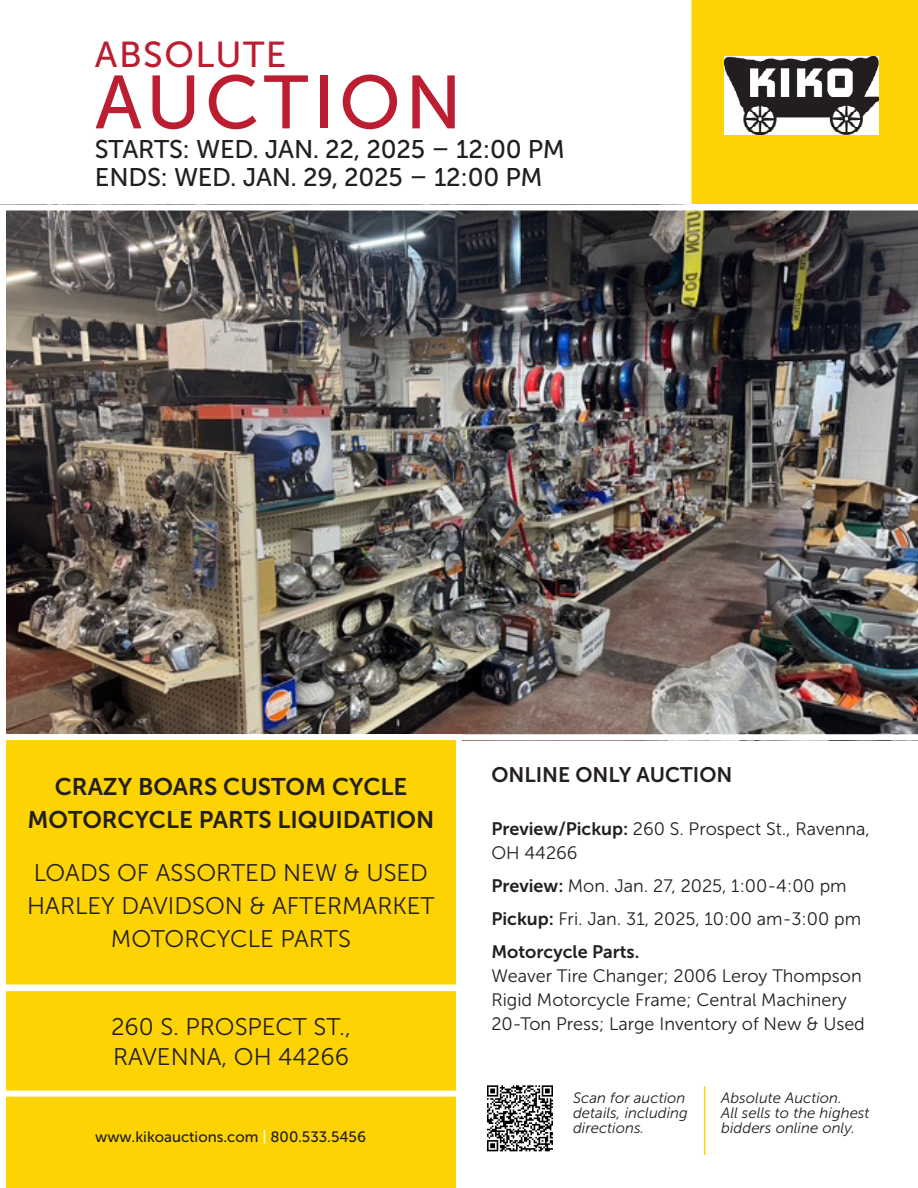
<style>
.page{position:relative;width:918px;height:1188px;background:#fff}
.page>*{position:absolute;margin:0;border:0;box-sizing:border-box;transform-origin:0 0}
.t1{font:75px "Museo Sans 500";letter-spacing:.06em;color:#bb1d31}
.t2{font:36px "Museo Sans 500";letter-spacing:.04em;color:#bb1d31}
.t3{font:25.5px "Museo Sans 500";letter-spacing:-.01em;color:#231f20}
.t4{font:24px/33px "Museo Sans 300";color:#231f20;text-align:center}
.t5{font:24px/33px "Museo Sans 700";color:#231f20;text-align:center}
.t6{font:21px "Museo Sans 700";color:#231f20}
.Body_Copy{font:18px/24px "Museo Sans 300";color:#231f20}
.Body_Copy-2{font:18px "Museo Sans 700";color:#231f20}
.t7{font:italic 15px/15px "Museo Sans 300";color:#231f20}
.t8{font:15px "Museo Sans 500";color:#231f20}
.s1{color:#fff}
.s2{font-family:"Museo Sans 700"}
</style>
<div class="page">
<img style="left:0;top:204px;width:918px;height:531px">
<div style="left:6px;top:1097px;width:450px;height:91px;background:#fed304"></div>
<svg style="left:487px;top:1085px;width:66px;height:66px"></svg>
<hr style="left:704px;top:1086px;width:1px;height:69px;background:#fed304">
<svg style="left:686px;top:0;width:232px;height:210px;background:#fed616"></svg>
<img style="left:725px;top:57px;width:154px;height:78px">
<div style="left:3px;top:737px;width:456px;height:250px;background:#fed304"></div>
<div style="left:0;top:734px;width:462px;height:256px;border:6px solid #fff"></div>
<div style="left:3px;top:988px;width:456px;height:106px;background:#fed304"></div>
<div style="left:0;top:985px;width:462px;height:112px;border:6px solid #fff"></div>
<p class="t2" style="left:95px;top:35px;width:193px">ABSOLUTE</p>
<p class="t1" style="left:95px;top:61px;width:368px">AUCTION</p>
<p class="t3" style="left:95px;top:135px;width:472px">STARTS: WED. JAN. 22, 2025 – 12:00 PM</p>
<p class="t3" style="left:95px;top:164px;width:449px">ENDS: WED. JAN. 29, 2025 – 12:00 PM</p>
<p class="t5" style="left:28px;top:770px;width:408px">CRAZY BOARS CUSTOM CYCLE<br>MOTORCYCLE PARTS LIQUIDATION</p>
<p class="t4" style="left:27px;top:857px;width:409px">LOADS OF ASSORTED NEW &amp; USED<br>HARLEY DAVIDSON &amp; AFTERMARKET<br>MOTORCYCLE PARTS</p>
<p class="t4" style="left:111px;top:1012px;width:241px;line-height:30px;text-align:left">260 S. PROSPECT ST.,<br>RAVENNA, OH 44266</p>
<p class="t8" style="left:95px;top:1129px;width:272px">www.kikoauctions.com <span class="s1">|</span> 800.533.5456</p>
<p class="t6" style="left:491px;top:763px;width:243px">ONLINE ONLY AUCTION</p>
<p class="Body_Copy" style="left:491px;top:817px;width:380px"><span class="s2">Preview/Pickup:</span> 260 S. Prospect St., Ravenna,<br>OH 44266</p>
<p class="Body_Copy" style="left:491px;top:874px;width:357px"><span class="s2">Preview:</span> Mon. Jan. 27, 2025, 1:00-4:00 pm</p>
<p class="Body_Copy" style="left:491px;top:907px;width:371px"><span class="s2">Pickup:</span> Fri. Jan. 31, 2025, 10:00 am-3:00 pm</p>
<p class="Body_Copy-2" style="left:491px;top:941px;width:149px">Motorcycle Parts.</p>
<p class="Body_Copy" style="left:491px;top:964px;width:375px">Weaver Tire Changer; 2006 Leroy Thompson<br>Rigid Motorcycle Frame; Central Machinery<br>20-Ton Press; Large Inventory of New &amp; Used</p>
<p class="t7" style="left:573px;top:1090px;width:116px">Scan for auction details, including directions.</p>
<p class="t7" style="left:721px;top:1090px;width:150px">Absolute Auction.<br>All sells to the highest bidders online only.</p>
</div>
